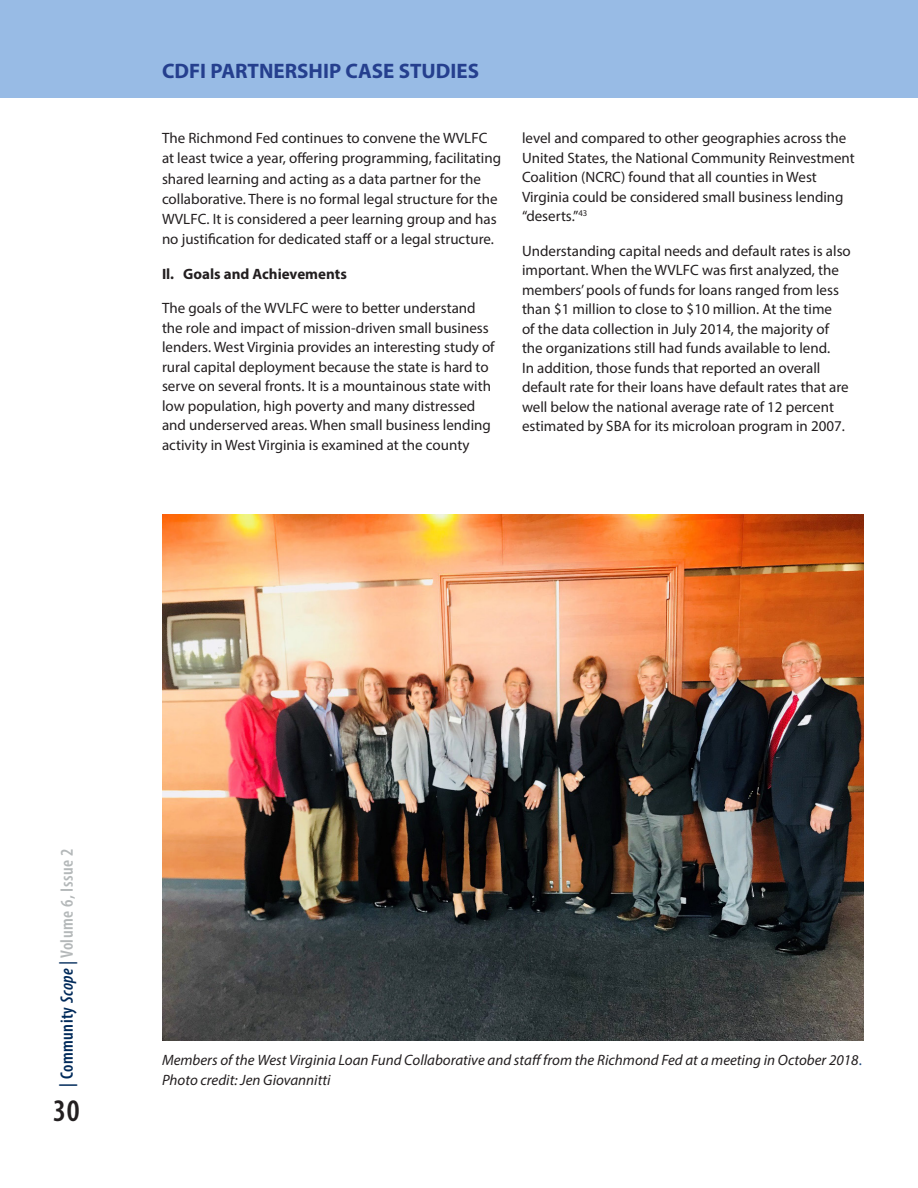
<style>
.page{position:relative;width:918px;height:1188px;background:#fff}
.page>*{position:absolute;margin:0;border:0;box-sizing:border-box;transform-origin:0 0}
.t1{font:600 condensed 31.5px "Myriad Pro";color:#231f20}
.List_Paragraph{font:700 21px "Myriad Pro";color:#253f8e}
.t2{font:600 condensed 18px "Myriad Pro";letter-spacing:.025em;color:#b4b8b9}
.t3{font:15px/19.5px "Myriad Pro";color:#231f20}
.t4{font:italic 15px "Myriad Pro";color:#231f20}
.List_Paragraph-2{font:700 15px "Myriad Pro";color:#231f20}
.s1{color:#002a5a}
.s2{font-style:italic;color:#002a5a}
.s3{font-style:normal;color:#1f497d}
</style>
<div class="page">
<img style="left:162px;top:514px;width:702px;height:527px">
<div style="left:0;top:0;width:918px;height:97px;background:#98bbe5"></div>
<p class="List_Paragraph" style="left:162px;top:58px;width:319px">CDFI PARTNERSHIP CASE STUDIES</p>
<p class="t3" style="left:162px;top:128px;width:341px;line-height:20.2px">The Richmond Fed continues to convene the WVLFC at least twice a year, offering programming, facilitating shared learning and acting as a data partner for the collaborative. There is no formal legal structure for the WVLFC. It is considered a peer learning group and has no justification for dedicated staff or a legal structure.</p>
<p class="List_Paragraph-2" style="left:162px;top:264px;width:186px">Il. Goals and Achievements</p>
<p class="t3" style="left:162px;top:298px;width:334px">The goals of the WVLFC were to better understand the role and impact of mission-driven small business lenders. West Virginia provides an interesting study of rural capital deployment because the state is hard to serve on several fronts. It is a mountainous state with low population, high poverty and many distressed and underserved areas. When small business lending activity in West Virginia is examined at the county</p>
<p class="t3" style="left:522px;top:128px;width:334px">level and compared to other geographies across the United States, the National Community Reinvestment Coalition (NCRC) found that all counties in West Virginia could be considered small business lending “deserts.”<sup>43</sup></p>
<p class="t3" style="left:522px;top:240px;width:330px">Understanding capital needs and default rates is also important. When the WVLFC was first analyzed, the members’ pools of funds for loans ranged from less than $1 million to close to $10 million. At the time<br>of the data collection in July 2014, the majority of the organizations still had funds available to lend.<br>In addition, those funds that reported an overall default rate for their loans have default rates that are well below the national average rate of 12 percent estimated by SBA for its microloan program in 2007.</p>
<p class="t2" style="left:56px;top:1087px;width:239px;rotate:-90deg"><span class="s1">| Community</span> <span class="s2">Scope |</span> Volume 6, Issue 2</p>
<h1 class="t1" style="left:53px;top:1091px;width:28px">30</h1>
<p class="t4" style="left:162px;top:1051px;width:701px">Members of the West Virginia Loan Fund Collaborative and staff from the Richmond Fed at a meeting in October 2018<span class="s3">.</span></p>
<p class="t4" style="left:162px;top:1071px;width:170px">Photo credit: Jen Giovannitti</p>
</div>
